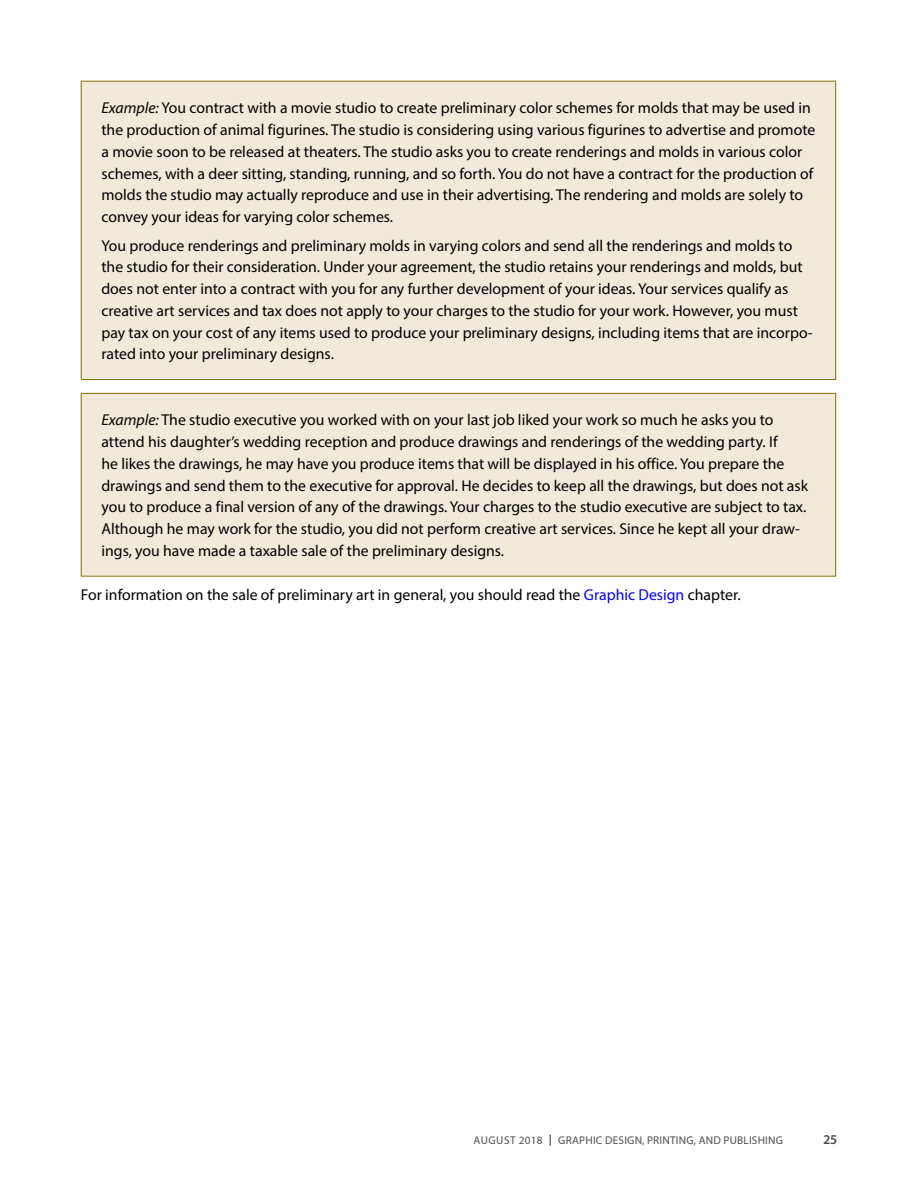
<style>
.page{position:relative;width:918px;height:1188px;background:#fff}
.page>*{position:absolute;margin:0;border:0;box-sizing:border-box;transform-origin:0 0}
.t1{font:15.75px/21.8px "Myriad Pro";color:#000}
.t2{font:600 13.5px "Myriad Pro";color:#4d4d4f}
.t3{font:11.25px "Myriad Pro";letter-spacing:.02em;color:#4d4d4f}
.s1{font-style:italic}
.s2{color:#00f}
.s3{font-weight:700}
</style>
<div class="page">
<div style="left:81px;top:81px;width:755px;height:299px;background:#f1e9d9"></div>
<div style="left:81px;top:393px;width:755px;height:183px;background:#f1e9d9"></div>
<hr style="left:81px;top:576px;width:755px;height:1px;background:#886d00">
<hr style="left:835px;top:394px;width:1px;height:182px;background:#886d00">
<hr style="left:81px;top:394px;width:1px;height:182px;background:#886d00">
<hr style="left:81px;top:393px;width:755px;height:1px;background:#886d00">
<hr style="left:81px;top:379px;width:755px;height:1px;background:#886d00">
<hr style="left:835px;top:81px;width:1px;height:298px;background:#886d00">
<hr style="left:81px;top:81px;width:1px;height:298px;background:#886d00">
<hr style="left:81px;top:81px;width:755px;height:1px;background:#886d00">
<p class="t1" style="left:101px;top:97px;width:715px"><span class="s1">Example:</span> You contract with a movie studio to create preliminary color schemes for molds that may be used in the production of animal figurines. The studio is considering using various figurines to advertise and promote a movie soon to be released at theaters. The studio asks you to create renderings and molds in various color schemes, with a deer sitting, standing, running, and so forth. You do not have a contract for the production of molds the studio may actually reproduce and use in their advertising. The rendering and molds are solely to convey your ideas for varying color schemes.</p>
<p class="t1" style="left:101px;top:234px;width:713px">You produce renderings and preliminary molds in varying colors and send all the renderings and molds to the studio for their consideration. Under your agreement, the studio retains your renderings and molds, but does not enter into a contract with you for any further development of your ideas. Your services qualify as creative art services and tax does not apply to your charges to the studio for your work. However, you must pay tax on your cost of any items used to produce your preliminary designs, including items that are incorpo&shy;rated into your preliminary designs.</p>
<p class="t1" style="left:101px;top:409px;width:708px"><span class="s1">Example:</span> The studio executive you worked with on your last job liked your work so much he asks you to attend his daughter’s wedding reception and produce drawings and renderings of the wedding party. If<br>he likes the drawings, he may have you produce items that will be displayed in his office. You prepare the drawings and send them to the executive for approval. He decides to keep all the drawings, but does not ask you to produce a final version of any of the drawings. Your charges to the studio executive are subject to tax.<br>Although he may work for the studio, you did not perform creative art services. Since he kept all your draw&shy;ings, you have made a taxable sale of the preliminary designs.</p>
<p class="t1" style="left:81px;top:583px;width:661px">For information on the sale of preliminary art in general, you should read the <span class="s2">Graphic Design</span> chapter.</p>
<p class="t3" style="left:474px;top:1133px;width:311px">AUGUST 2018 <span class="s3">|</span> GRAPHIC DESIGN, PRINTING, AND PUBLISHING</p>
<p class="t2" style="left:824px;top:1131px;width:15px">25</p>
</div>
